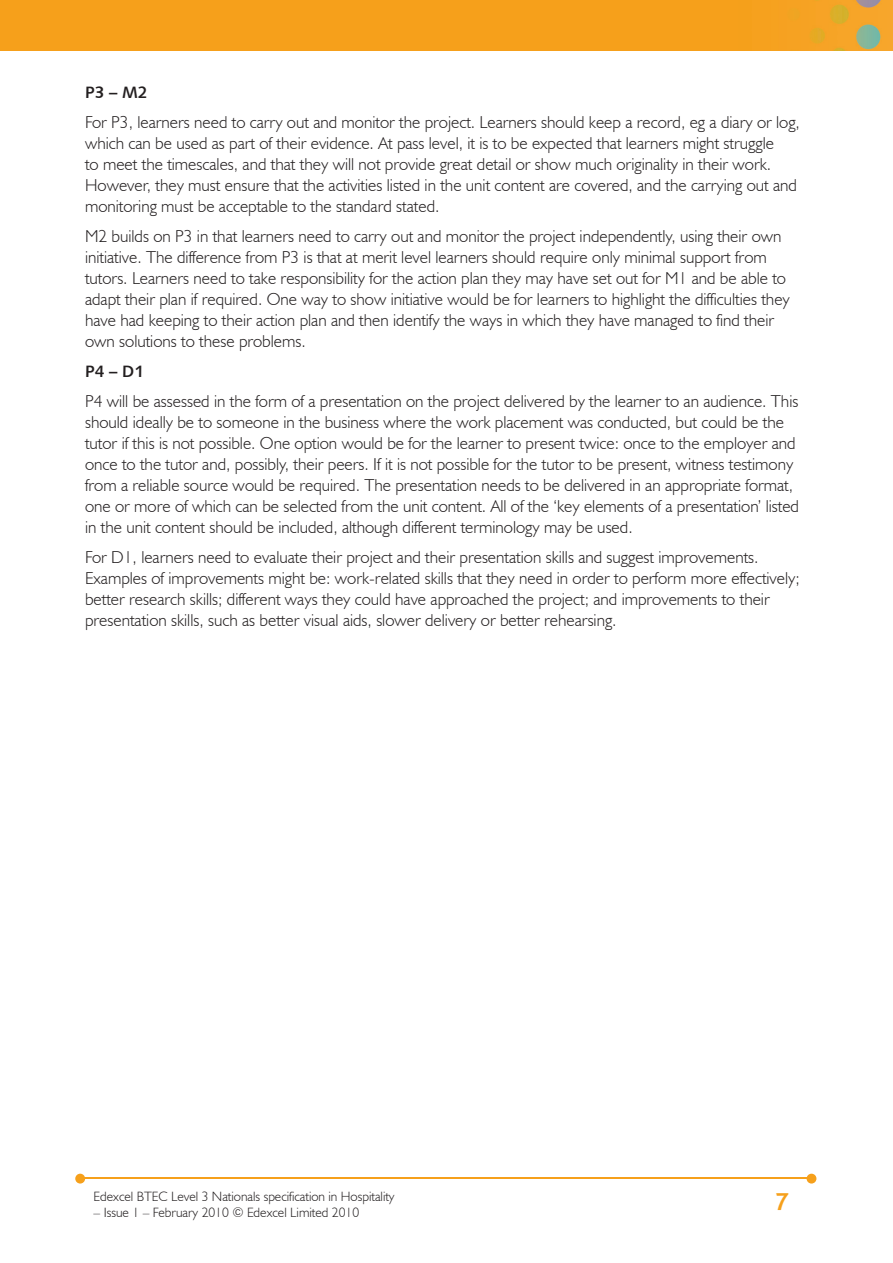
<style>
.page{position:relative;width:893px;height:1263px;background:#fff}
.page>*{position:absolute;margin:0;border:0;box-sizing:border-box;transform-origin:0 0}
.t1{font:700 25.5px "Bliss";color:#f6a01b}
.t2{font:300 17.25px/21px "Humanist 521 BT";color:#231f20}
.t3{font:16.5px "Humanist 531 BT Bold A";color:#231f20}
.t4{font:300 13.5px "Humanist 521 BT";color:#231f20}
</style>
<div class="page">
<img style="left:0;top:0;width:893px;height:51px">
<hr style="left:82px;top:1178px;width:728px;height:1px;background:#f6a01b">
<svg style="left:807px;top:1174px;width:9px;height:9px"></svg>
<svg style="left:75px;top:1174px;width:10px;height:9px"></svg>
<p class="t3" style="left:85px;top:82px;width:64px">P3 – M2</p>
<p class="t2" style="left:85px;top:111px;width:716px">For P3, learners need to carry out and monitor the project. Learners should keep a record, eg a diary or log, which can be used as part of their evidence. At pass level, it is to be expected that learners might struggle<br>to meet the timescales, and that they will not provide great detail or show much originality in their work.<br>However, they must ensure that the activities listed in the unit content are covered, and the carrying out and monitoring must be acceptable to the standard stated.</p>
<p class="t2" style="left:85px;top:225px;width:706px">M2 builds on P3 in that learners need to carry out and monitor the project independently, using their own initiative. The difference from P3 is that at merit level learners should require only minimal support from tutors. Learners need to take responsibility for the action plan they may have set out for M1 and be able to adapt their plan if required. One way to show initiative would be for learners to highlight the difficulties they have had keeping to their action plan and then identify the ways in which they have managed to find their own solutions to these problems.</p>
<p class="t3" style="left:85px;top:361px;width:61px">P4 – D1</p>
<p class="t2" style="left:85px;top:390px;width:715px">P4 will be assessed in the form of a presentation on the project delivered by the learner to an audience. This should ideally be to someone in the business where the work placement was conducted, but could be the tutor if this is not possible. One option would be for the learner to present twice: once to the employer and once to the tutor and, possibly, their peers. If it is not possible for the tutor to be present, witness testimony from a reliable source would be required. The presentation needs to be delivered in an appropriate format, one or more of which can be selected from the unit content. All of the ‘key elements of a presentation’ listed in the unit content should be included, although different terminology may be used.</p>
<p class="t2" style="left:85px;top:546px;width:716px">For D1, learners need to evaluate their project and their presentation skills and suggest improvements.<br>Examples of improvements might be: work-related skills that they need in order to perform more effectively; better research skills; different ways they could have approached the project; and improvements to their presentation skills, such as better visual aids, slower delivery or better rehearsing.</p>
<p class="t4" style="left:94px;top:1188px;width:303px">Edexcel BTEC Level 3 Nationals specification in Hospitality</p>
<p class="t4" style="left:94px;top:1204px;width:267px">– Issue 1 – February 2010 © Edexcel Limited 2010</p>
<h1 class="t1" style="left:775px;top:1189px;width:15px">7</h1>
</div>
